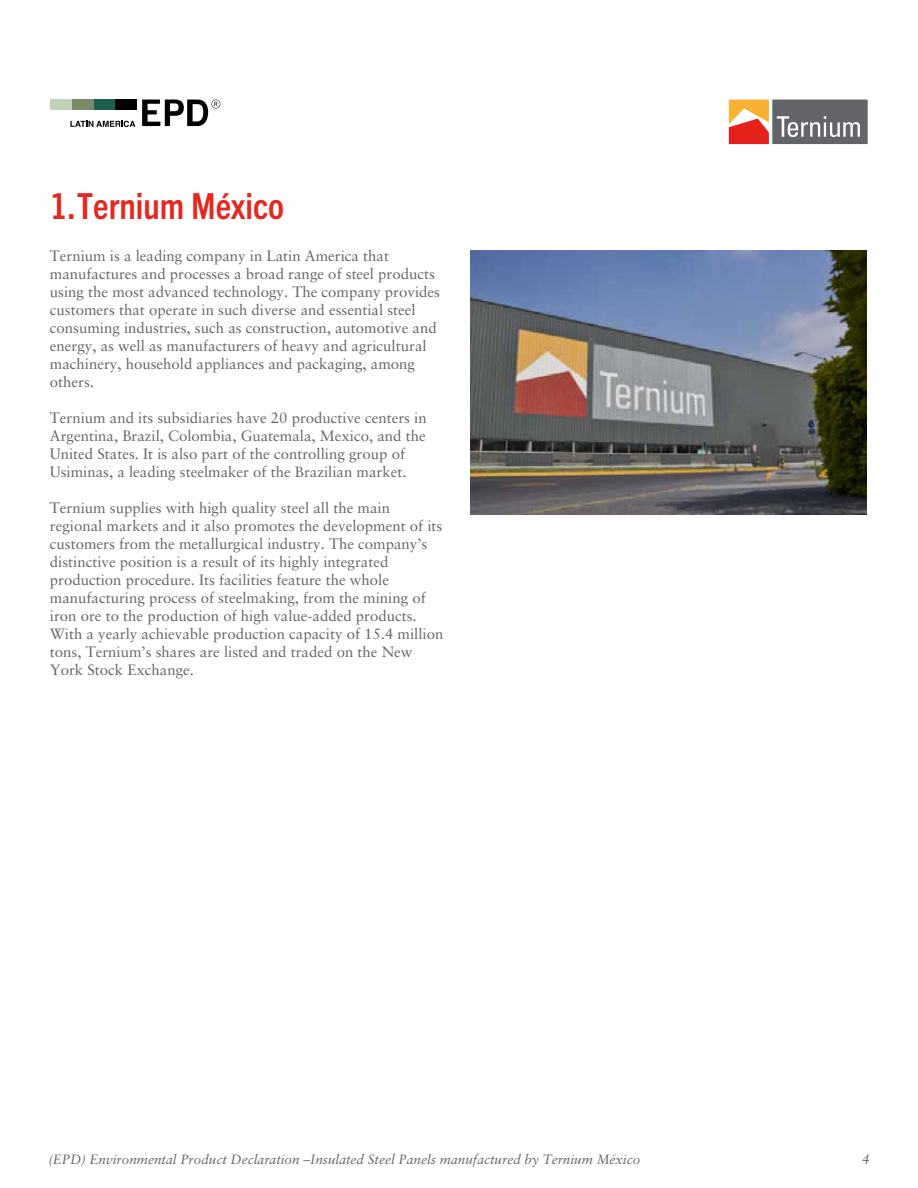
<style>
.page{position:relative;width:918px;height:1188px;background:#fff}
.page>*{position:absolute;margin:0;border:0;box-sizing:border-box;transform-origin:0 0}
.t1{font:700 condensed 36px "Trade Gothic Next LT Pro";color:#e5281f}
.t2{font:15px/18px "Sabon LT Pro";color:#64656b}
.t3{font:italic 13.5px "Sabon LT Pro";color:#64656b}
</style>
<div class="page">
<svg style="left:729px;top:100px;width:139px;height:44px;background:#9d7c72"></svg>
<svg style="left:70px;top:121px;width:65px;height:6px"></svg>
<svg style="left:142px;top:100px;width:78px;height:26px"></svg>
<div style="left:115px;top:100px;width:22px;height:10px;background:#000"></div>
<div style="left:93px;top:100px;width:22px;height:10px;background:#1a624f"></div>
<div style="left:72px;top:100px;width:22px;height:10px;background:#788a68"></div>
<div style="left:50px;top:100px;width:22px;height:10px;background:#c0d3b8"></div>
<img style="left:471px;top:251px;width:396px;height:263px">
<h1 class="t1" style="left:50px;top:182px;width:235px">1.Ternium México</h1>
<p class="t2" style="left:50px;top:246px;width:392px">Ternium is a leading company in Latin America that manufactures and processes a broad range of steel products using the most advanced technology. The company provides customers that operate in such diverse and essential steel consuming industries, such as construction, automotive and energy, as well as manufacturers of heavy and agricultural machinery, household appliances and packaging, among others.</p>
<p class="t2" style="left:50px;top:408px;width:378px">Ternium and its subsidiaries have 20 productive centers in Argentina, Brazil, Colombia, Guatemala, Mexico, and the United States. It is also part of the controlling group of Usiminas, a leading steelmaker of the Brazilian market.</p>
<p class="t2" style="left:50px;top:498px;width:395px">Ternium supplies with high quality steel all the main regional markets and it also promotes the development of its customers from the metallurgical industry. The company’s distinctive position is a result of its highly integrated production procedure. Its facilities feature the whole manufacturing process of steelmaking, from the mining of iron ore to the production of high value-added products.<br>With a yearly achievable production capacity of 15.4 million tons, Ternium’s shares are listed and traded on the New York Stock Exchange.</p>
<p class="t3" style="left:48px;top:1150px;width:593px">(EPD) Environmental Product Declaration –Insulated Steel Panels manufactured by Ternium México</p>
<p class="t3" style="left:862px;top:1150px;width:9px">4</p>
</div>
